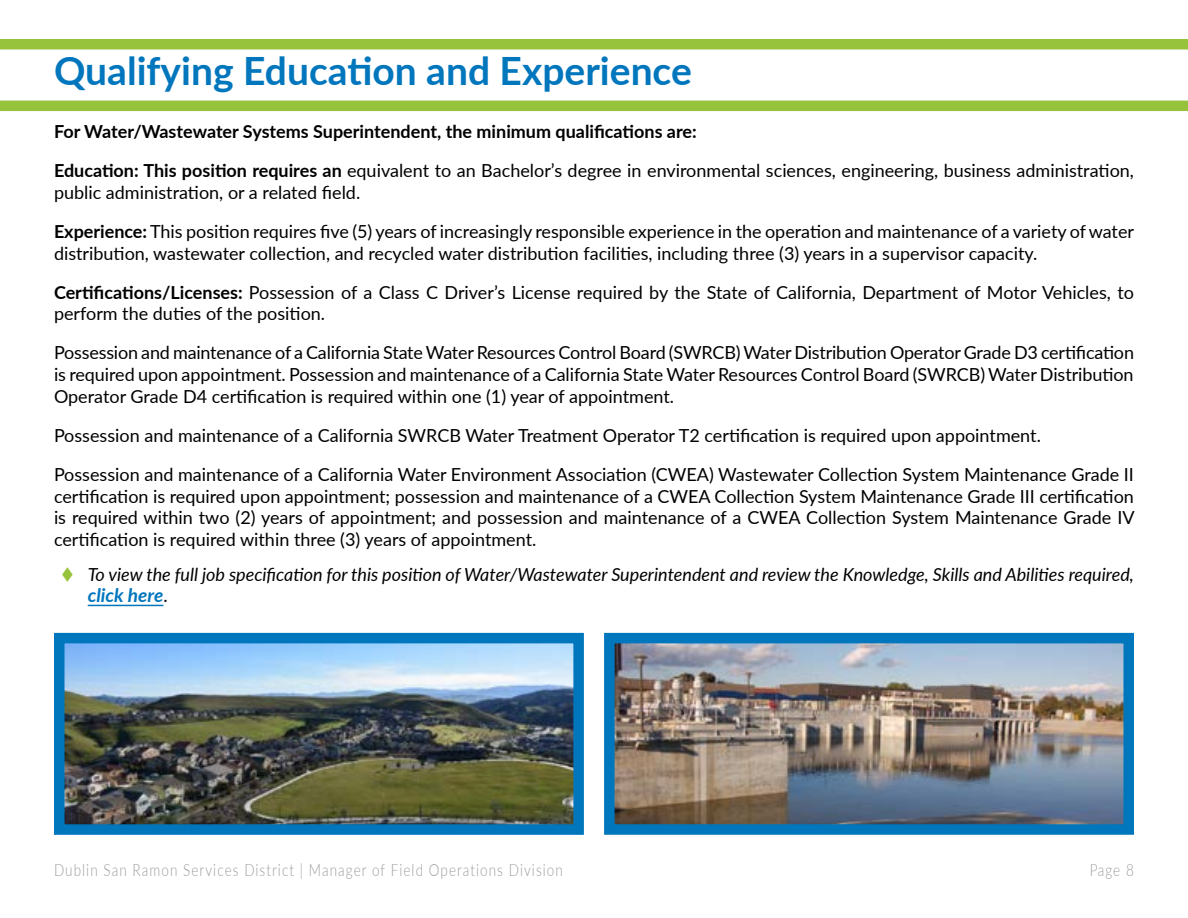
<style>
.page{position:relative;width:1188px;height:918px;background:#fff}
.page>*{position:absolute;margin:0;border:0;box-sizing:border-box;transform-origin:0 0}
.t1{font:700 39px "Lato";color:#0076bd}
.t2{font:italic 700 18.9px "Lato";color:#0076bd}
.t3{font:18px/39.2px "Lato";color:#000}
.t4{font:700 18px/39.2px "Lato";color:#000}
.t5{font:italic 18px "Lato";color:#000}
.t6{font:300 16.8px "Lato";letter-spacing:.08em;color:#808285;scale:.8 1}
.s1{font-weight:400}
.s2{font-weight:700}
.s3{font-weight:400;font-style:normal;font-size:18px;color:#000}
</style>
<div class="page">
<svg style="left:0;top:39px;width:1188px;height:72px"></svg>
<hr style="left:88px;top:605px;width:75px;height:1px;background:#0076bd">
<img style="left:65px;top:644px;width:508px;height:180px">
<div style="left:54px;top:633px;width:530px;height:202px;border:10px solid #0076bd"></div>
<img style="left:615px;top:644px;width:508px;height:180px">
<div style="left:604px;top:633px;width:530px;height:202px;border:10px solid #0076bd"></div>
<h1 class="t1" style="left:54px;top:42px;width:640px">Qualifying Education and Experience</h1>
<p class="t4" style="left:54px;top:111px;width:1082px">For Water/Wastewater Systems Superintendent, the minimum qualifications are:<br>Education: This position requires an <span class="s1">equivalent to an Bachelor’s degree in environmental sciences, engineering, business administration,</span></p>
<p class="t3" style="left:54px;top:172px;width:1082px">public administration, or a related field.<br><span class="s2">Experience:</span> This position requires five (5) years of increasingly responsible experience in the operation and maintenance of a variety of water</p>
<p class="t3" style="left:54px;top:233px;width:1082px">distribution, wastewater collection, and recycled water distribution facilities, including three (3) years in a supervisor capacity.<br><span class="s2">Certifications/Licenses:</span> Possession of a Class C Driver’s License required by the State of California, Department of Motor Vehicles, to</p>
<p class="t3" style="left:54px;top:293px;width:1082px">perform the duties of the position.<br>Possession and maintenance of a California State Water Resources Control Board (SWRCB) Water Distribution Operator Grade D3 certification</p>
<p class="t3" style="left:54px;top:363px;width:1081px;line-height:21.6px">is required upon appointment. Possession and maintenance of a California State Water Resources Control Board (SWRCB) Water Distribution<br>Operator Grade D4 certification is required within one (1) year of appointment.</p>
<p class="t3" style="left:54px;top:415px;width:1082px">Possession and maintenance of a California SWRCB Water Treatment Operator T2 certification is required upon appointment.<br>Possession and maintenance of a California Water Environment Association (CWEA) Wastewater Collection System Maintenance Grade II</p>
<p class="t3" style="left:54px;top:484px;width:1082px;line-height:21.6px;text-align:justify">certification is required upon appointment; possession and maintenance of a CWEA Collection System Maintenance Grade III certification is required within two (2) years of appointment; and possession and maintenance of a CWEA Collection System Maintenance Grade IV certification is required within three (3) years of appointment.</p>
<p class="t5" style="left:88px;top:561px;width:1048px">To view the full job specification for this position of Water/Wastewater Superintendent and review the Knowledge, Skills and Abilities required,</p>
<p class="t2" style="left:88px;top:582px;width:81px">click here<span class="s3">.</span></p>
<p class="t6" style="left:54px;top:858px;width:638px">Dublin San Ramon Services District | Manager of Field Operations Division</p>
<p class="t6" style="left:1089px;top:858px;width:58px">Page 8</p>
</div>
